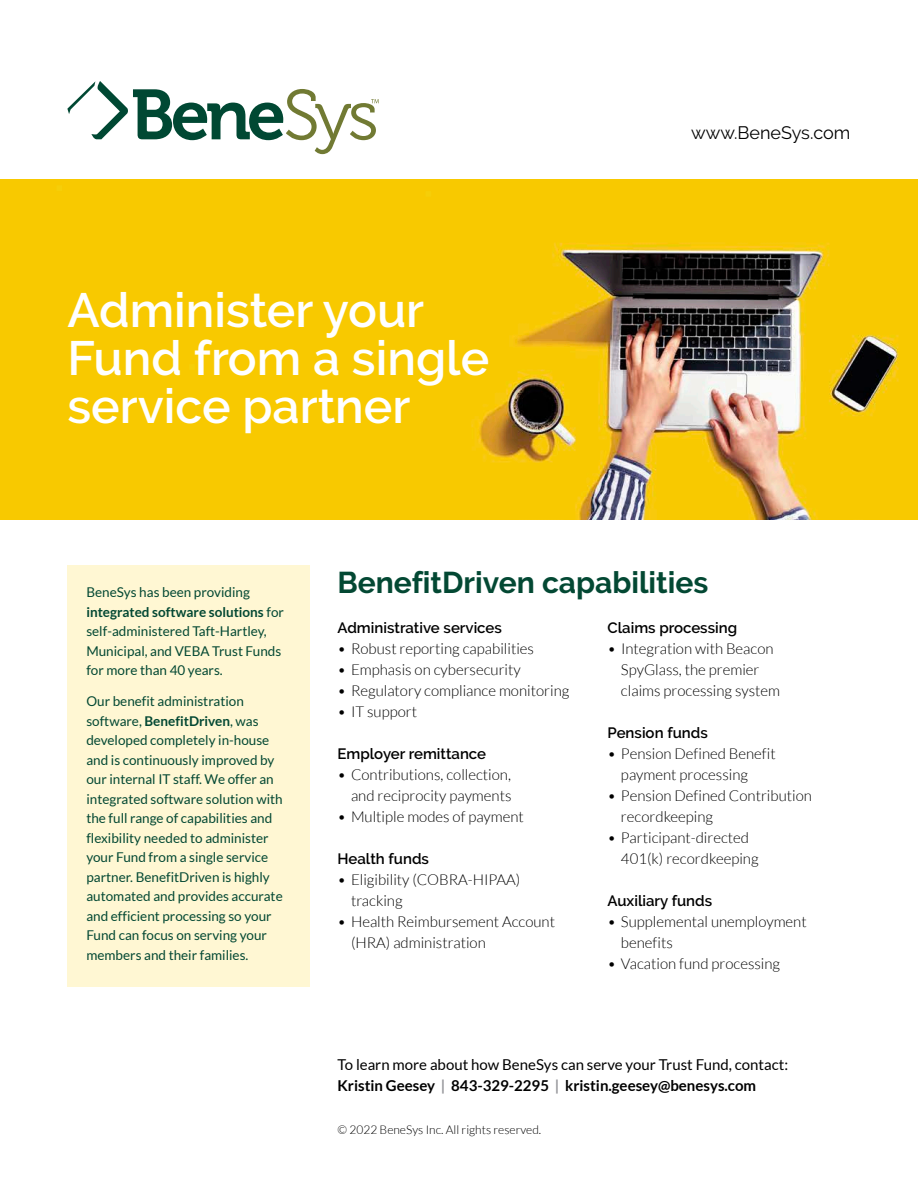
<style>
.page{position:relative;width:918px;height:1188px;background:#fff}
.page>*{position:absolute;margin:0;border:0;box-sizing:border-box;transform-origin:0 0}
.t1{font:600 48px/48px "Raleway";color:#fff}
.t2{font:700 30px "Raleway";color:#034833}
.t3{font:18px "Raleway";color:#000}
.t4{font:300 15px/21px "Lato";color:#000}
.t5{font:15px/21px "Lato";color:#000}
.t6{font:600 15px "Raleway";color:#000}
.t7{font:13.5px/19.5px "Lato";color:#034833}
.t8{font:300 12px "Lato";color:#000}
.s1{font-weight:700}
.s2{font-weight:700;color:#939498}
</style>
<div class="page">
<img style="left:0;top:179px;width:918px;height:340px">
<div style="left:68px;top:565px;width:242px;height:421px;background:#fff7d3"></div>
<svg style="left:67px;top:81px;width:312px;height:73px"></svg>
<h1 class="t1" style="left:68px;top:286px;width:423px">Administer your<br>Fund from a single service partner</h1>
<h3 class="t3" style="left:691px;top:122px;width:161px">www.BeneSys.com</h3>
<p class="t7" style="left:86px;top:582px;width:199px">BeneSys has been providing <span class="s1">integrated software solutions</span> for self-administered Taft-Hartley,<br>Municipal, and VEBA Trust Funds for more than 40 years.</p>
<p class="t7" style="left:86px;top:692px;width:198px">Our benefit administration software, <span class="s1">BenefitDriven</span>, was developed completely in-house and is continuously improved by our internal IT staff. We offer an integrated software solution with the full range of capabilities and flexibility needed to administer your Fund from a single service partner. BenefitDriven is highly automated and provides accurate and efficient processing so your<br>Fund can focus on serving your members and their families.</p>
<h2 class="t2" style="left:338px;top:565px;width:372px">BenefitDriven capabilities</h2>
<p class="t6" style="left:338px;top:619px;width:166px">Administrative services</p>
<p class="t4" style="left:338px;top:638px;width:198px">• Robust reporting capabilities</p>
<p class="t4" style="left:338px;top:659px;width:185px">• Emphasis on cybersecurity</p>
<p class="t4" style="left:338px;top:680px;width:233px">• Regulatory compliance monitoring</p>
<p class="t4" style="left:338px;top:701px;width:81px">• IT support</p>
<p class="t6" style="left:338px;top:745px;width:150px">Employer remittance</p>
<p class="t4" style="left:338px;top:764px;width:175px;text-align:right">• Contributions, collection, and reciprocity payments</p>
<p class="t4" style="left:338px;top:806px;width:188px">• Multiple modes of payment</p>
<p class="t6" style="left:338px;top:850px;width:93px">Health funds</p>
<p class="t4" style="left:351px;top:869px;width:171px;text-indent:-14px">• Eligibility (COBRA-HIPAA) tracking</p>
<p class="t4" style="left:351px;top:911px;width:206px;text-indent:-14px">• Health Reimbursement Account (HRA) administration</p>
<p class="t6" style="left:608px;top:619px;width:131px">Claims processing</p>
<p class="t4" style="left:621px;top:638px;width:161px;text-indent:-13px">• Integration with Beacon<br>SpyGlass, the premier claims processing system</p>
<p class="t6" style="left:608px;top:724px;width:102px">Pension funds</p>
<p class="t4" style="left:621px;top:743px;width:156px;text-indent:-13px">• Pension Defined Benefit payment processing</p>
<p class="t4" style="left:621px;top:785px;width:192px;text-indent:-13px">• Pension Defined Contribution recordkeeping</p>
<p class="t4" style="left:621px;top:827px;width:139px;text-indent:-13px">• Participant-directed<br>401(k) recordkeeping</p>
<p class="t6" style="left:608px;top:892px;width:106px">Auxiliary funds</p>
<p class="t4" style="left:621px;top:911px;width:187px;text-indent:-13px">• Supplemental unemployment benefits</p>
<p class="t4" style="left:608px;top:953px;width:174px">• Vacation fund processing</p>
<p class="t5" style="left:338px;top:1054px;width:452px">To learn more about how BeneSys can serve your Trust Fund, contact:<br><span class="s1">Kristin Geesey</span> <span class="s2">|</span> <span class="s1">843-329-2295</span> <span class="s2">|</span> <span class="s1">kristin.geesey@benesys.com</span></p>
<p class="t8" style="left:338px;top:1123px;width:205px">© 2022 BeneSys Inc. All rights reserved.</p>
</div>
